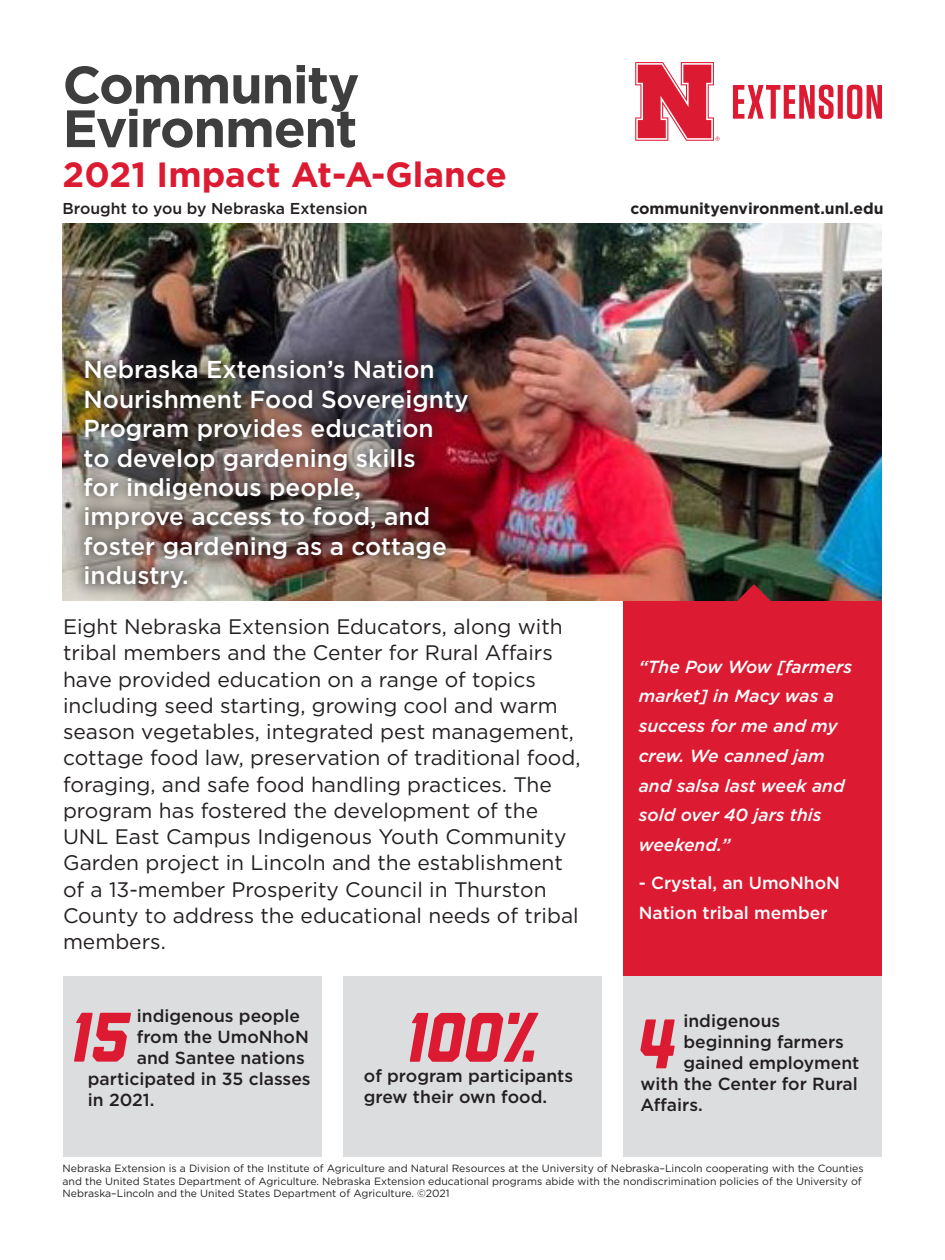
<style>
.page{position:relative;width:945px;height:1260px;background:#fff}
.page>*{position:absolute;margin:0;border:0;box-sizing:border-box;transform-origin:0 0}
.t1{font:italic 800 70px "Liberator";color:#dc1a32}
.t2{font:700 52.5px "Gotham";letter-spacing:-.025em;color:#3e3e3f}
.t3{font:700 35px "Gotham";color:#dc1a32}
.t4{font:500 24.5px/29.4px "Gotham";color:#fff}
.t5{font:21px/26.2px "Gotham";color:#231f20}
.t6{font:500 17.5px/21px "Gotham";color:#231f20}
.t7{font:italic 500 17.5px/29.8px "Gotham";color:#fff}
.t8{font:500 17.5px/29.8px "Gotham";color:#fff}
.t9{font:500 15.75px "Gotham";color:#231f20}
.t10{font:700 15.75px "Gotham";color:#231f20}
.t11{font:10.5px/12.6px "Gotham";color:#231f20}
</style>
<div class="page">
<img style="left:63px;top:223px;width:819px;height:378px">
<svg style="left:733px;top:85px;width:149px;height:34px"></svg>
<svg style="left:635px;top:62px;width:85px;height:79px"></svg>
<div style="left:623px;top:601px;width:259px;height:376px;background:#dc1a32"></div>
<div style="left:68px;top:343px;width:416px;height:262px;background:#231f20;opacity:.75"></div>
<svg style="left:737px;top:584px;width:34px;height:17px"></svg>
<div style="left:63px;top:977px;width:259px;height:180px;background:#dcdddf"></div>
<div style="left:343px;top:977px;width:259px;height:180px;background:#dcdddf"></div>
<div style="left:623px;top:977px;width:259px;height:180px;background:#dcdddf"></div>
<p class="t2" style="left:63px;top:50px;width:298px">Community</p>
<p class="t2" style="left:63px;top:94px;width:296px">Evironment</p>
<p class="t3" style="left:63px;top:152px;width:446px">2021 Impact At-A-Glance</p>
<p class="t9" style="left:63px;top:198px;width:307px">Brought to you by Nebraska Extension</p>
<p class="t10" style="left:630px;top:198px;width:255px">communityenvironment.unl.edu</p>
<p class="t4" style="left:84px;top:355px;width:387px">Nebraska Extension’s Nation<br>Nourishment Food Sovereignty<br>Program provides education<br>to develop gardening skills<br>for indigenous people,<br>improve access to food, and foster gardening as a cottage industry.</p>
<p class="t5" style="left:63px;top:613px;width:519px">Eight Nebraska Extension Educators, along with tribal members and the Center for Rural Affairs have provided education on a range of topics including seed starting, growing cool and warm season vegetables, integrated pest management, cottage food law, preservation of traditional food, foraging, and safe food handling practices. The program has fostered the development of the UNL East Campus Indigenous Youth Community Garden project in Lincoln and the establishment of a 13-member Prosperity Council in Thurston County to address the educational needs of tribal members.</p>
<p class="t1" style="left:72px;top:999px;width:59px">15</p>
<p class="t6" style="left:137px;top:1005px;width:165px">indigenous people</p>
<p class="t6" style="left:137px;top:1026px;width:174px">from the UmoNhoN</p>
<p class="t6" style="left:137px;top:1047px;width:170px">and Santee nations</p>
<p class="t6" style="left:88px;top:1068px;width:224px">participated in 35 classes</p>
<p class="t6" style="left:88px;top:1089px;width:68px">in 2021.</p>
<p class="t1" style="left:407px;top:1000px;width:132px">100%</p>
<p class="t6" style="left:364px;top:1065px;width:211px">of program participants grew their own food.</p>
<p class="t7" style="left:639px;top:651px;width:215px">“The Pow Wow [farmers market] in Macy was a success for me and my crew. We canned jam and salsa last week and sold over 40 jars this weekend.”</p>
<p class="t8" style="left:639px;top:868px;width:203px">- Crystal, an UmoNhoN<br>Nation tribal member</p>
<p class="t6" style="left:683px;top:1010px;width:98px">indigenous</p>
<p class="t6" style="left:683px;top:1031px;width:162px">beginning farmers</p>
<p class="t6" style="left:683px;top:1052px;width:178px">gained employment</p>
<p class="t6" style="left:640px;top:1073px;width:219px">with the Center for Rural</p>
<p class="t6" style="left:640px;top:1094px;width:64px">Affairs.</p>
<p class="t1" style="left:637px;top:1006px;width:40px">4</p>
<p class="t11" style="left:63px;top:1162px;width:803px">Nebraska Extension is a Division of the Institute of Agriculture and Natural Resources at the University of Nebraska–Lincoln cooperating with the Counties and the United States Department of Agriculture. Nebraska Extension educational programs abide with the nondiscrimination policies of the University of<br>Nebraska–Lincoln and the United States Department of Agriculture. ©2021</p>
</div>
